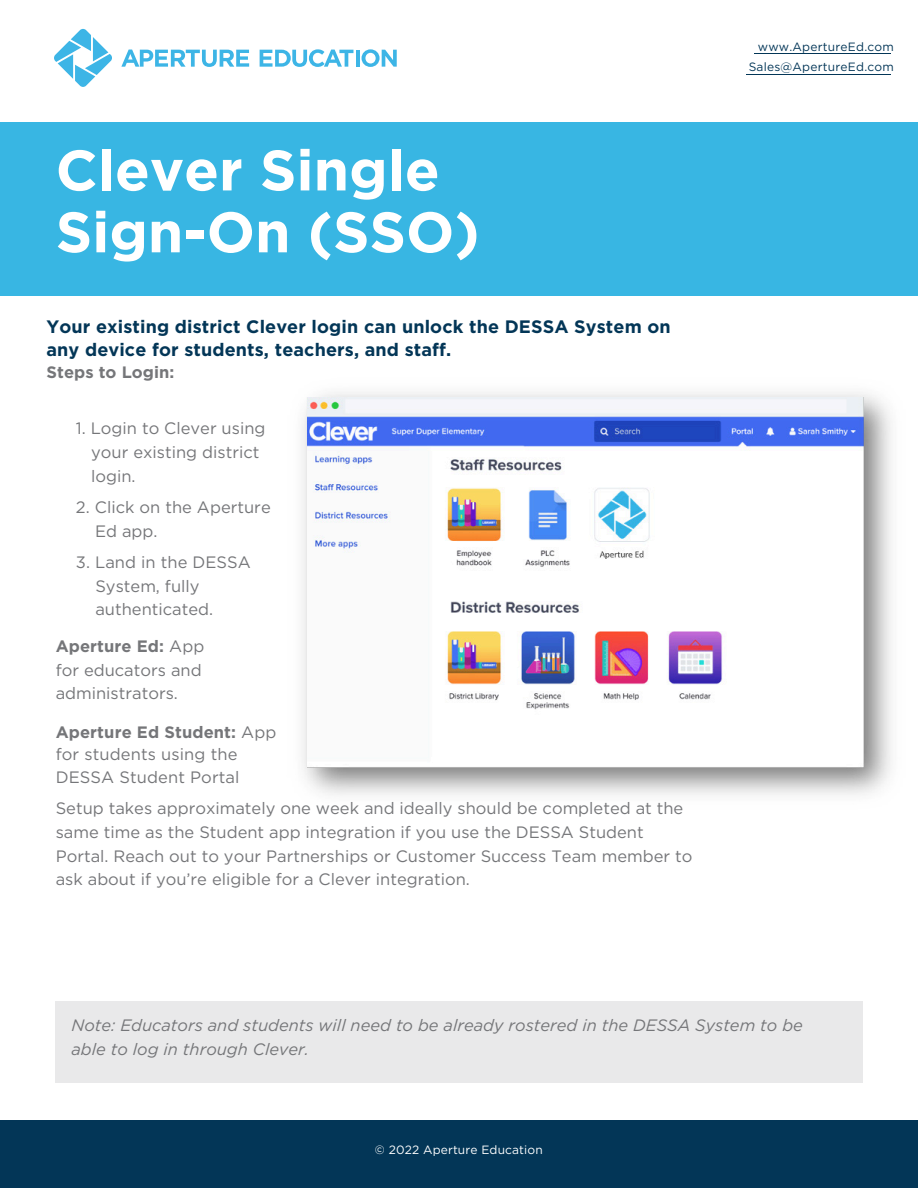
<style>
.page{position:relative;width:918px;height:1188px;background:#fff}
.page>*{position:absolute;margin:0;border:0;box-sizing:border-box;transform-origin:0 0}
.t1{font:700 57px/61.8px "Gotham";color:#fff}
.t2{font:700 18px/22.5px "Gotham";letter-spacing:.005em;color:#033657}
.t3{font:16.5px/23.7px "Gotham";color:#757679}
.t4{font:italic 16.5px/23.7px "Gotham";color:#757679}
.t5{font:700 16.5px "Gotham";letter-spacing:.005em;color:#757679}
.t6{font:12px/20.2px "Gotham";letter-spacing:.02em;color:#033657;text-align:right}
.t7{font:12px "Gotham";letter-spacing:.01em;color:#fff}
.s1{font-weight:700}
</style>
<div class="page">
<svg style="left:121px;top:50px;width:128px;height:17px"></svg>
<svg style="left:260px;top:49px;width:93px;height:18px"></svg>
<hr style="left:356px;top:50px;width:4px;height:17px;background:#3db5e6">
<svg style="left:362px;top:49px;width:35px;height:18px"></svg>
<svg style="left:54px;top:28px;width:58px;height:59px"></svg>
<div style="left:0;top:122px;width:918px;height:174px;background:#38b6e3"></div>
<div style="left:0;top:1120px;width:918px;height:68px;background:#033657"></div>
<div style="left:55px;top:1001px;width:808px;height:82px;background:#e9e9ea"></div>
<hr style="left:746px;top:74px;width:145px;height:1px;background:#033657">
<hr style="left:755px;top:53px;width:136px;height:1px;background:#033657">
<img style="left:302px;top:392px;width:589px;height:403px">
<h3 class="t1" style="left:56px;top:139px;width:426px">Clever Single<br>Sign-On (SSO)</h3>
<h2 class="t2" style="left:46px;top:315px;width:626px">Your existing district Clever login can unlock the DESSA System on any device for students, teachers, and staff.</h2>
<h2 class="t5" style="left:46px;top:362px;width:129px">Steps to Login:</h2>
<h3 class="t3" style="left:76px;top:416px;width:191px">1. Login to Clever using</h3>
<h3 class="t3" style="left:91px;top:440px;width:170px">your existing district login.</h3>
<h3 class="t3" style="left:76px;top:495px;width:196px">2. Click on the Aperture</h3>
<h3 class="t3" style="left:95px;top:519px;width:64px">Ed app.</h3>
<h3 class="t3" style="left:76px;top:550px;width:176px">3. Land in the DESSA</h3>
<h3 class="t3" style="left:95px;top:574px;width:119px">System, fully authenticated.</h3>
<h3 class="t3" style="left:56px;top:634px;width:150px"><span class="s1">Aperture Ed:</span> App for educators and administrators.</h3>
<p class="t3" style="left:56px;top:721px;width:222px;line-height:22.5px"><span class="s1">Aperture Ed Student:</span> App for students using the<br>DESSA Student Portal</p>
<p class="t3" style="left:56px;top:797px;width:638px">Setup takes approximately one week and ideally should be completed at the same time as the Student app integration if you use the DESSA Student Portal. Reach out to your Partnerships or Customer Success Team member to ask about if you’re eligible for a Clever integration.</p>
<h1 class="t6" style="left:749px;top:36px;width:147px">www.ApertureEd.com<br>Sales@ApertureEd.com</h1>
<h3 class="t4" style="left:71px;top:1014px;width:733px">Note: Educators and students will need to be already rostered in the DESSA System to be able to log in through Clever.</h3>
<p class="t7" style="left:375px;top:1142px;width:169px">© 2022 Aperture Education</p>
</div>
